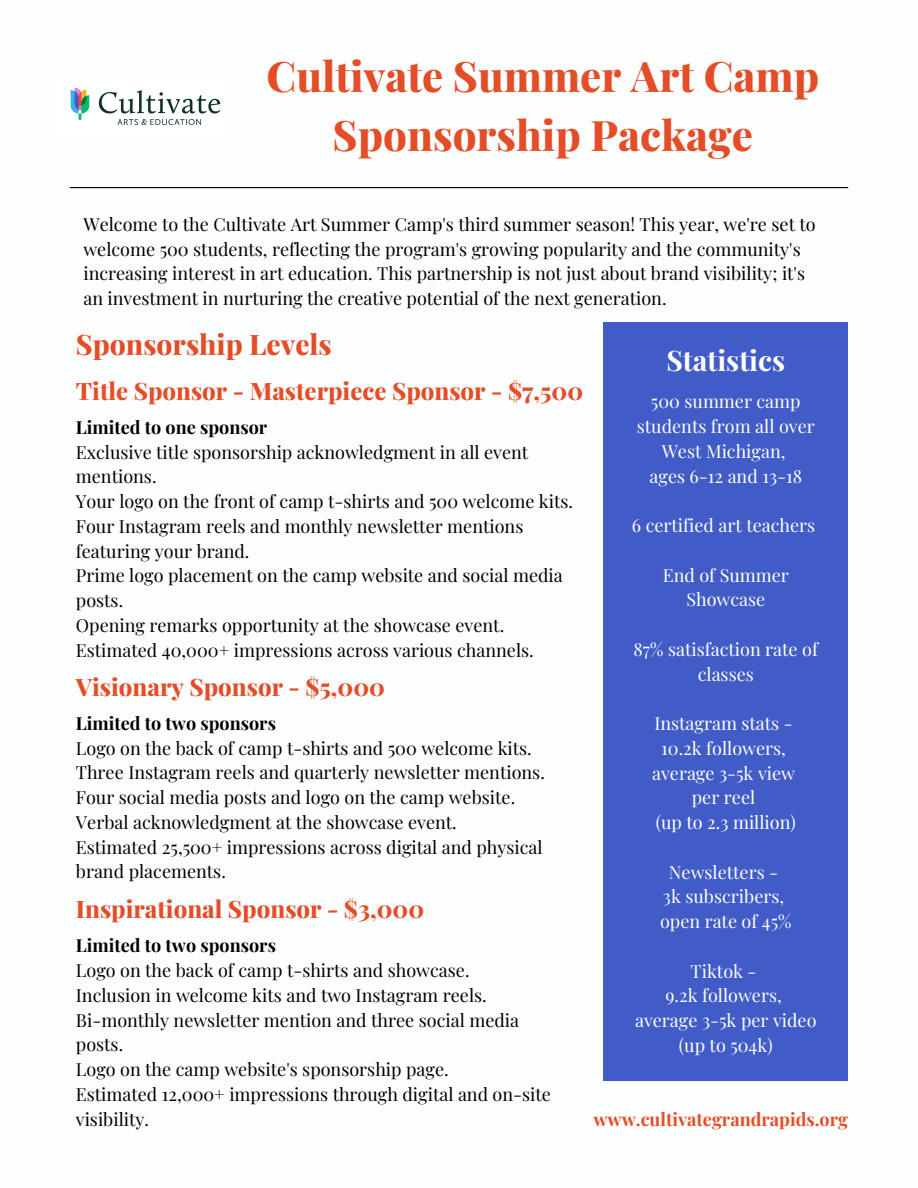
<style>
.page{position:relative;width:918px;height:1188px;background:#fff}
.page>*{position:absolute;margin:0;border:0;box-sizing:border-box;transform-origin:0 0}
.t1{font:800 42px/58.5px "Playfair Display";color:#e34d27;text-align:center}
.t2{font:800 28.2px "Playfair Display";color:#e34d27}
.t3{font:700 28.2px "Playfair Display";color:#fff}
.t4{font:800 24px "Playfair Display";color:#e34d27}
.t5{font:18px/24.8px "Playfair Display";color:#000}
.t6{font:18px/24.8px "Playfair Display";color:#fff;text-align:center}
.t7{font:700 18px "Playfair Display";color:#000}
.t8{font:700 18px "Playfair Display";color:#e34d27}
</style>
<div class="page">
<hr style="left:70px;top:187px;width:778px;height:1px;background:#000">
<div style="left:603px;top:322px;width:245px;height:759px;background:#425cc7"></div>
<img style="left:70px;top:87px;width:151px;height:39px">
<h1 class="t1" style="left:266px;top:46px;width:554px">Cultivate Summer Art Camp<br>Sponsorship Package</h1>
<p class="t5" style="left:83px;top:211px;width:734px">Welcome to the Cultivate Art Summer Camp's third summer season! This year, we're set to welcome 500 students, reflecting the program's growing popularity and the community's increasing interest in art education. This partnership is not just about brand visibility; it's an investment in nurturing the creative potential of the next generation.</p>
<h2 class="t2" style="left:76px;top:324px;width:257px">Sponsorship Levels</h2>
<p class="t4" style="left:76px;top:374px;width:509px">Title Sponsor - Masterpiece Sponsor - $7,500</p>
<p class="t7" style="left:76px;top:414px;width:193px">Limited to one sponsor</p>
<p class="t5" style="left:76px;top:439px;width:454px">Exclusive title sponsorship acknowledgment in all event mentions.</p>
<p class="t5" style="left:76px;top:488px;width:499px">Your logo on the front of camp t-shirts and 500 welcome kits.</p>
<p class="t5" style="left:76px;top:513px;width:449px">Four Instagram reels and monthly newsletter mentions featuring your brand.</p>
<p class="t5" style="left:76px;top:562px;width:488px">Prime logo placement on the camp website and social media posts.</p>
<p class="t5" style="left:76px;top:612px;width:430px">Opening remarks opportunity at the showcase event.</p>
<p class="t5" style="left:76px;top:637px;width:459px">Estimated 40,000+ impressions across various channels.</p>
<p class="t4" style="left:76px;top:670px;width:311px">Visionary Sponsor - $5,000</p>
<p class="t7" style="left:76px;top:710px;width:202px">Limited to two sponsors</p>
<p class="t5" style="left:76px;top:735px;width:457px">Logo on the back of camp t-shirts and 500 welcome kits.</p>
<p class="t5" style="left:76px;top:759px;width:470px">Three Instagram reels and quarterly newsletter mentions.</p>
<p class="t5" style="left:76px;top:784px;width:441px">Four social media posts and logo on the camp website.</p>
<p class="t5" style="left:76px;top:809px;width:382px">Verbal acknowledgment at the showcase event.</p>
<p class="t5" style="left:76px;top:834px;width:468px">Estimated 25,500+ impressions across digital and physical brand placements.</p>
<h2 class="t4" style="left:76px;top:892px;width:350px">Inspirational Sponsor - $3,000</h2>
<h3 class="t7" style="left:76px;top:933px;width:202px">Limited to two sponsors</h3>
<p class="t5" style="left:76px;top:957px;width:395px">Logo on the back of camp t-shirts and showcase.</p>
<p class="t5" style="left:76px;top:982px;width:412px">Inclusion in welcome kits and two Instagram reels.</p>
<p class="t5" style="left:76px;top:1007px;width:445px">Bi-monthly newsletter mention and three social media posts.</p>
<p class="t5" style="left:76px;top:1056px;width:374px">Logo on the camp website's sponsorship page.</p>
<p class="t5" style="left:76px;top:1081px;width:477px">Estimated 12,000+ impressions through digital and on-site visibility.</p>
<p class="t3" style="left:666px;top:341px;width:120px">Statistics</p>
<p class="t6" style="left:637px;top:389px;width:179px">500 summer camp students from all over<br>West Michigan,</p>
<h3 class="t6" style="left:650px;top:463px;width:154px">ages 6-12 and 13-18</h3>
<p class="t6" style="left:632px;top:512px;width:185px">6 certified art teachers</p>
<p class="t6" style="left:663px;top:562px;width:128px">End of Summer<br>Showcase</p>
<p class="t6" style="left:634px;top:636px;width:186px">87% satisfaction rate of classes</p>
<p class="t6" style="left:654px;top:710px;width:140px">Instagram stats -</p>
<p class="t6" style="left:661px;top:735px;width:126px">10.2k followers,</p>
<p class="t6" style="left:652px;top:760px;width:144px">average 3-5k view</p>
<h3 class="t6" style="left:692px;top:785px;width:65px">per reel</h3>
<p class="t6" style="left:656px;top:809px;width:141px">(up to 2.3 million)</p>
<p class="t6" style="left:669px;top:859px;width:111px">Newsletters -</p>
<p class="t6" style="left:663px;top:884px;width:123px">3k subscribers,</p>
<p class="t6" style="left:660px;top:908px;width:133px">open rate of 45%</p>
<p class="t6" style="left:691px;top:958px;width:67px">Tiktok -</p>
<p class="t6" style="left:665px;top:983px;width:118px">9.2k followers,</p>
<h4 class="t6" style="left:635px;top:1007px;width:183px">average 3-5k per video (up to 504k)</h4>
<p class="t8" style="left:593px;top:1106px;width:256px">www.cultivategrandrapids.org</p>
</div>
